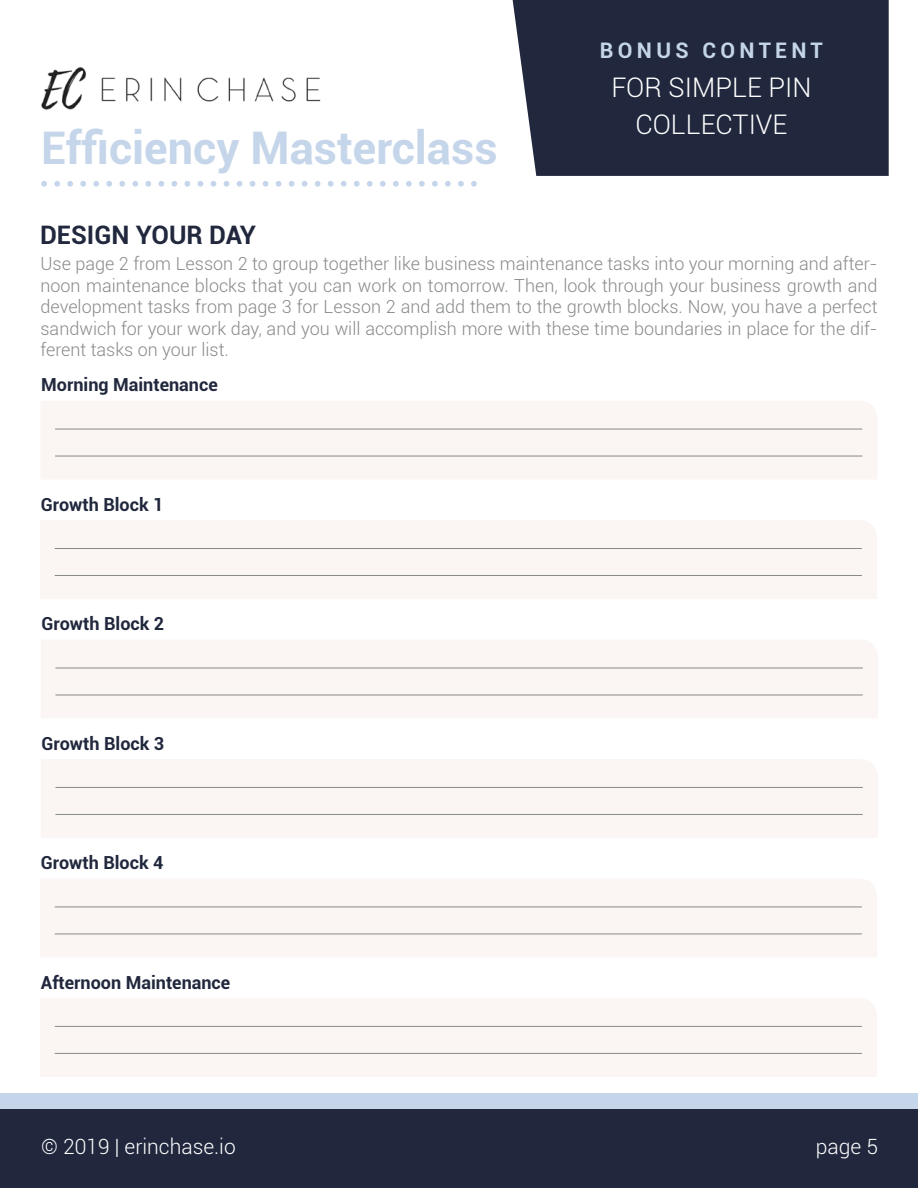
<style>
.page{position:relative;width:918px;height:1188px;background:#fff}
.page>*{position:absolute;margin:0;border:0;box-sizing:border-box;transform-origin:0 0}
.t1{font:700 45px "Roboto";color:#c5d5ea}
.t2{font:300 27px/37.5px "Roboto";color:#fff;text-align:center}
.t3{font:700 25.5px "Roboto";color:#21283e}
.t4{font:700 21.45px "Roboto";letter-spacing:.2em;color:#c5d5e8}
.t5{font:300 21px "Roboto";color:#fff}
.t6{font:300 18px/21.6px "Roboto";color:#888a8a;text-align:justify}
.t7{font:700 18px "Roboto";color:#21283d}
</style>
<div class="page">
<div style="left:0;top:1094px;width:918px;height:32px;background:#c5d5ea"></div>
<div style="left:0;top:1109px;width:918px;height:79px;background:#21283e"></div>
<svg style="left:41px;top:181px;width:6px;height:6px"></svg>
<svg style="left:67px;top:181px;width:6px;height:6px"></svg>
<svg style="left:54px;top:181px;width:6px;height:6px"></svg>
<svg style="left:93px;top:181px;width:6px;height:6px"></svg>
<svg style="left:80px;top:181px;width:6px;height:6px"></svg>
<svg style="left:119px;top:181px;width:6px;height:6px"></svg>
<svg style="left:106px;top:181px;width:6px;height:6px"></svg>
<svg style="left:145px;top:181px;width:6px;height:6px"></svg>
<svg style="left:132px;top:181px;width:6px;height:6px"></svg>
<svg style="left:172px;top:181px;width:5px;height:6px"></svg>
<svg style="left:158px;top:181px;width:6px;height:6px"></svg>
<svg style="left:198px;top:181px;width:5px;height:6px"></svg>
<svg style="left:185px;top:181px;width:5px;height:6px"></svg>
<svg style="left:224px;top:181px;width:5px;height:6px"></svg>
<svg style="left:211px;top:181px;width:5px;height:6px"></svg>
<svg style="left:250px;top:181px;width:5px;height:6px"></svg>
<svg style="left:237px;top:181px;width:5px;height:6px"></svg>
<svg style="left:276px;top:181px;width:5px;height:6px"></svg>
<svg style="left:263px;top:181px;width:5px;height:6px"></svg>
<svg style="left:302px;top:181px;width:5px;height:6px"></svg>
<svg style="left:289px;top:181px;width:5px;height:6px"></svg>
<svg style="left:328px;top:181px;width:6px;height:6px"></svg>
<svg style="left:315px;top:181px;width:6px;height:6px"></svg>
<svg style="left:354px;top:181px;width:6px;height:6px"></svg>
<svg style="left:341px;top:181px;width:6px;height:6px"></svg>
<svg style="left:380px;top:181px;width:6px;height:6px"></svg>
<svg style="left:367px;top:181px;width:6px;height:6px"></svg>
<svg style="left:406px;top:181px;width:6px;height:6px"></svg>
<svg style="left:393px;top:181px;width:6px;height:6px"></svg>
<svg style="left:432px;top:181px;width:6px;height:6px"></svg>
<svg style="left:419px;top:181px;width:6px;height:6px"></svg>
<svg style="left:458px;top:181px;width:6px;height:6px"></svg>
<svg style="left:445px;top:181px;width:6px;height:6px"></svg>
<svg style="left:471px;top:181px;width:6px;height:6px"></svg>
<img style="left:41px;top:66px;width:280px;height:44px">
<div style="left:512px;top:0;width:377px;height:176px;background:#21283e"></div>
<div style="left:41px;top:401px;width:836px;height:78px;background:#fbf5f3"></div>
<hr style="left:55px;top:429px;width:807px;height:1px;background:#888a8a">
<hr style="left:55px;top:456px;width:807px;height:1px;background:#888a8a">
<div style="left:41px;top:640px;width:837px;height:78px;background:#fbf5f3"></div>
<hr style="left:55px;top:668px;width:808px;height:1px;background:#888a8a">
<hr style="left:55px;top:695px;width:808px;height:1px;background:#888a8a">
<div style="left:40px;top:879px;width:837px;height:78px;background:#fbf5f3"></div>
<hr style="left:55px;top:907px;width:807px;height:1px;background:#888a8a">
<hr style="left:55px;top:934px;width:807px;height:1px;background:#888a8a">
<div style="left:40px;top:520px;width:837px;height:79px;background:#fbf5f3"></div>
<hr style="left:55px;top:548px;width:807px;height:1px;background:#888a8a">
<hr style="left:55px;top:575px;width:807px;height:1px;background:#888a8a">
<div style="left:41px;top:759px;width:837px;height:79px;background:#fbf5f3"></div>
<hr style="left:55px;top:787px;width:808px;height:1px;background:#888a8a">
<hr style="left:55px;top:814px;width:808px;height:1px;background:#888a8a">
<div style="left:40px;top:998px;width:837px;height:79px;background:#fbf5f3"></div>
<hr style="left:55px;top:1026px;width:807px;height:1px;background:#888a8a">
<hr style="left:55px;top:1053px;width:807px;height:1px;background:#888a8a">
<h1 class="t1" style="left:41px;top:116px;width:458px">Efficiency Masterclass</h1>
<h3 class="t3" style="left:40px;top:217px;width:217px">DESIGN YOUR DAY</h3>
<p class="t4" style="left:600px;top:35px;width:224px">BONUS CONTENT</p>
<h2 class="t2" style="left:611px;top:68px;width:202px">FOR SIMPLE PIN<br>COLLECTIVE</h2>
<p class="t6" style="left:40px;top:252px;width:839px">Use page 2 from Lesson 2 to group together like business maintenance tasks into your morning and after&shy;noon maintenance blocks that you can work on tomorrow. Then, look through your business growth and development tasks from page 3 for Lesson 2 and add them to the growth blocks. Now, you have a perfect sandwich for your work day, and you will accomplish more with these time boundaries in place for the dif&shy;ferent tasks on your list.</p>
<p class="t7" style="left:41px;top:372px;width:178px">Morning Maintenance</p>
<p class="t7" style="left:41px;top:492px;width:124px">Growth Block 1</p>
<p class="t7" style="left:42px;top:611px;width:124px">Growth Block 2</p>
<p class="t7" style="left:42px;top:731px;width:124px">Growth Block 3</p>
<p class="t7" style="left:41px;top:850px;width:124px">Growth Block 4</p>
<p class="t7" style="left:41px;top:970px;width:191px">Afternoon Maintenance</p>
<p class="t5" style="left:41px;top:1132px;width:196px">© 2019 | erinchase.io</p>
<p class="t5" style="left:816px;top:1132px;width:64px">page 5</p>
</div>
